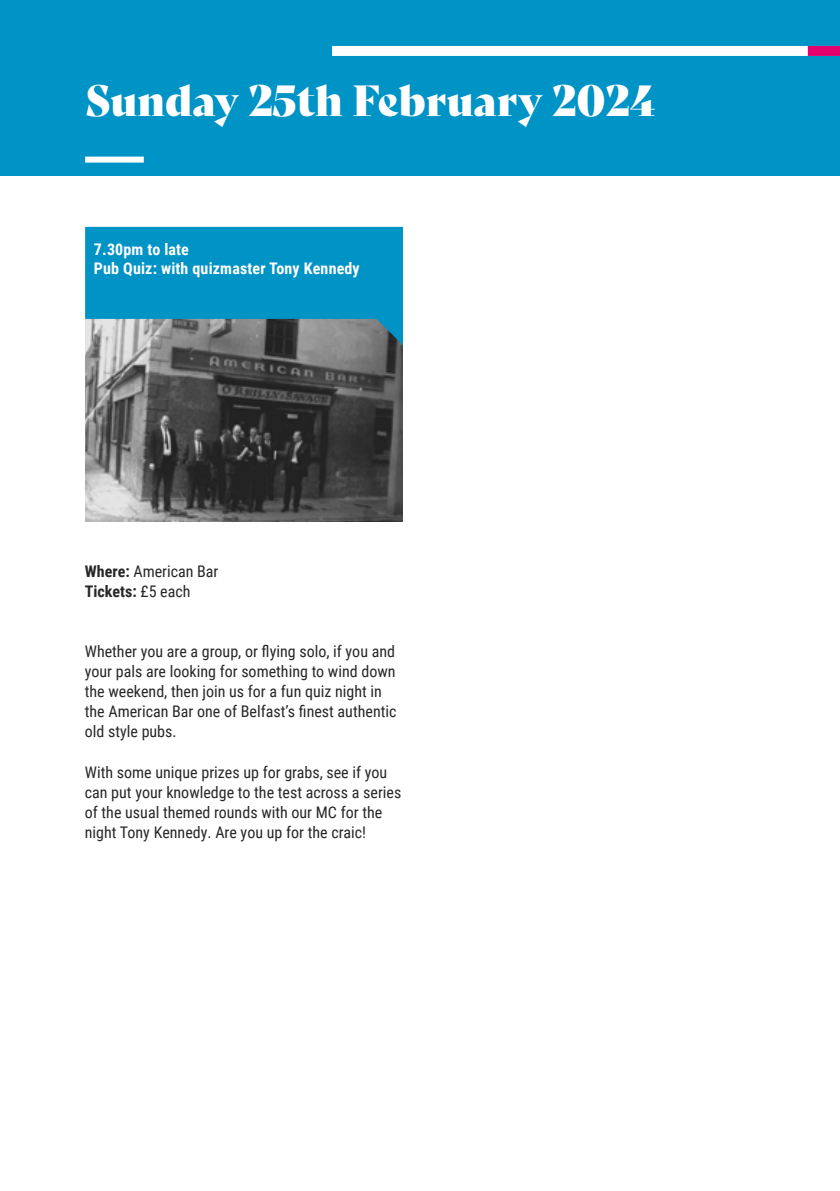
<style>
.page{position:relative;width:840px;height:1191px;background:#fff}
.page>*{position:absolute;margin:0;border:0;box-sizing:border-box;transform-origin:0 0}
.t1{font:42.4px "Bely Display";color:#fff}
.t2{font:16px/20.2px "Roboto Condensed";color:#282727}
.t3{font:700 16px/18.8px "Roboto Condensed";letter-spacing:.01em;color:#fff}
.s1{font-weight:700}
</style>
<div class="page">
<img style="left:85px;top:319px;width:318px;height:202px">
<div style="left:0;top:0;width:839px;height:176px;background:#0093c6"></div>
<svg style="left:368px;top:319px;width:35px;height:26px"></svg>
<div style="left:85px;top:227px;width:318px;height:92px;background:#0093c6"></div>
<div style="left:332px;top:46px;width:507px;height:10px;background:#fff"></div>
<div style="left:85px;top:157px;width:59px;height:6px;background:#fff"></div>
<div style="left:807px;top:46px;width:32px;height:10px;background:#e4006d"></div>
<h1 class="t1" style="left:85px;top:83px;width:571px">Sunday 25th February 2024</h1>
<p class="t3" style="left:94px;top:241px;width:267px">7.30pm to late<br>Pub Quiz: with quizmaster Tony Kennedy</p>
<p class="t2" style="left:85px;top:563px;width:135px;line-height:19.2px"><span class="s1">Where:</span> American Bar<br><span class="s1">Tickets:</span> £5 each</p>
<p class="t2" style="left:85px;top:640px;width:313px">Whether you are a group, or 昀氀ying solo, if you and your pals are looking for something to wind down the weekend, then join us for a fun quiz night in the American Bar one of Belfast’s 昀椀nest authentic old style pubs.</p>
<p class="t2" style="left:85px;top:763px;width:318px">With some unique prizes up for grabs, see if you can put your knowledge to the test across a series of the usual themed rounds with our MC for the night Tony Kennedy. Are you up for the craic!</p>
</div>
